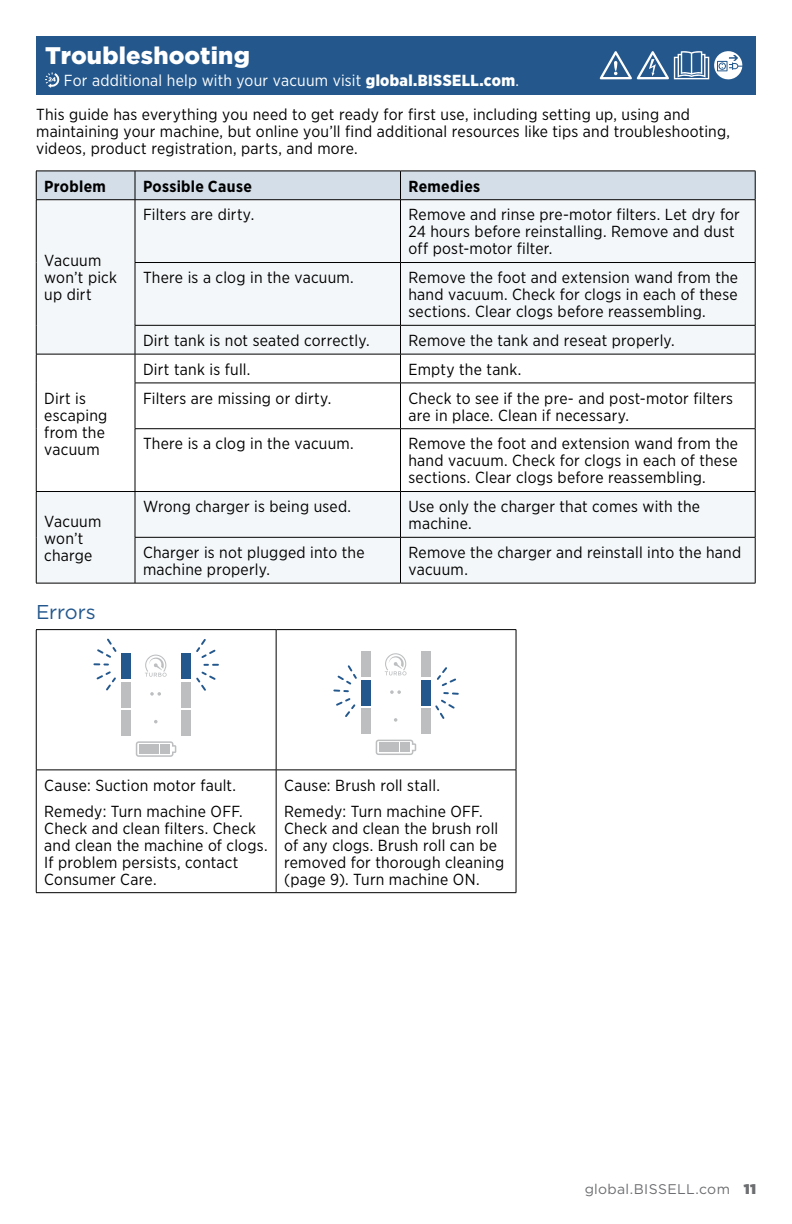
<style>
.page{position:relative;width:792px;height:1224px;background:#fff}
.page>*{position:absolute;margin:0;border:0;box-sizing:border-box;transform-origin:0 0}
.t1{font:900 24px "Gotham";letter-spacing:.005em;color:#fff}
.t2{font:20px "Gotham";letter-spacing:-.005em;color:#24588d}
.t3{font:16px/17px "Gotham Narrow";letter-spacing:.015em;color:#000}
.t4{font:700 16px "Gotham Narrow";letter-spacing:.02em;color:#000}
.t5{font:14px "Gotham";letter-spacing:.02em;color:#6d6e71}
.s1{color:#fff}
.s2{font-weight:900;color:#fff}
.s3{font-weight:900}
</style>
<div class="page">
<svg style="left:37px;top:200px;width:718px;height:383px;fill:#f4f7f9"></svg>
<hr style="left:36px;top:200px;width:1px;height:63px;background:#000">
<hr style="left:36px;top:263px;width:1px;height:62px;background:#000">
<svg style="left:36px;top:325px;width:1px;height:58px"></svg>
<hr style="left:36px;top:383px;width:1px;height:46px;background:#000">
<hr style="left:36px;top:429px;width:1px;height:62px;background:#000">
<hr style="left:36px;top:492px;width:1px;height:45px;background:#000">
<hr style="left:36px;top:537px;width:1px;height:46px;background:#000">
<div style="left:36px;top:171px;width:720px;height:29px;background:#d3dee8"></div>
<hr style="left:36px;top:199px;width:99px;height:1px;background:#000">
<hr style="left:135px;top:199px;width:265px;height:1px;background:#000">
<hr style="left:135px;top:200px;width:1px;height:62px;background:#000">
<hr style="left:400px;top:199px;width:355px;height:1px;background:#000">
<hr style="left:400px;top:200px;width:1px;height:62px;background:#000">
<hr style="left:755px;top:200px;width:1px;height:62px;background:#000">
<hr style="left:135px;top:262px;width:265px;height:1px;background:#000">
<hr style="left:135px;top:263px;width:1px;height:62px;background:#000">
<hr style="left:400px;top:262px;width:355px;height:1px;background:#000">
<hr style="left:400px;top:263px;width:1px;height:62px;background:#000">
<hr style="left:755px;top:263px;width:1px;height:62px;background:#000">
<hr style="left:135px;top:325px;width:265px;height:1px;background:#000">
<hr style="left:400px;top:325px;width:355px;height:1px;background:#000">
<hr style="left:36px;top:354px;width:99px;height:1px;background:#000">
<hr style="left:135px;top:354px;width:265px;height:1px;background:#000">
<svg style="left:135px;top:326px;width:1px;height:57px"></svg>
<hr style="left:400px;top:354px;width:355px;height:1px;background:#000">
<svg style="left:400px;top:326px;width:1px;height:57px"></svg>
<svg style="left:755px;top:326px;width:1px;height:57px"></svg>
<hr style="left:135px;top:383px;width:265px;height:1px;background:#000">
<hr style="left:135px;top:383px;width:1px;height:45px;background:#000">
<hr style="left:400px;top:383px;width:355px;height:1px;background:#000">
<hr style="left:400px;top:383px;width:1px;height:45px;background:#000">
<hr style="left:755px;top:383px;width:1px;height:45px;background:#000">
<hr style="left:135px;top:429px;width:1px;height:62px;background:#000">
<hr style="left:400px;top:429px;width:1px;height:62px;background:#000">
<hr style="left:755px;top:429px;width:1px;height:62px;background:#000">
<hr style="left:36px;top:491px;width:99px;height:1px;background:#000">
<hr style="left:36px;top:583px;width:99px;height:1px;background:#000">
<hr style="left:135px;top:428px;width:265px;height:1px;background:#000">
<hr style="left:400px;top:428px;width:355px;height:1px;background:#000">
<hr style="left:135px;top:491px;width:265px;height:1px;background:#000">
<hr style="left:135px;top:492px;width:1px;height:45px;background:#000">
<hr style="left:400px;top:491px;width:355px;height:1px;background:#000">
<hr style="left:400px;top:492px;width:1px;height:45px;background:#000">
<hr style="left:755px;top:492px;width:1px;height:45px;background:#000">
<hr style="left:135px;top:537px;width:265px;height:1px;background:#000">
<hr style="left:135px;top:538px;width:1px;height:45px;background:#000">
<hr style="left:400px;top:537px;width:355px;height:1px;background:#000">
<hr style="left:400px;top:538px;width:1px;height:45px;background:#000">
<hr style="left:755px;top:538px;width:1px;height:45px;background:#000">
<hr style="left:135px;top:583px;width:265px;height:1px;background:#000">
<hr style="left:400px;top:583px;width:355px;height:1px;background:#000">
<div style="left:36px;top:36px;width:720px;height:59px;background:#24588d"></div>
<svg style="left:45px;top:72px;width:15px;height:16px"></svg>
<hr style="left:36px;top:629px;width:240px;height:1px;background:#000">
<hr style="left:36px;top:630px;width:1px;height:140px;background:#000">
<hr style="left:276px;top:629px;width:240px;height:1px;background:#000">
<hr style="left:276px;top:630px;width:1px;height:140px;background:#000">
<hr style="left:516px;top:630px;width:1px;height:140px;background:#000">
<hr style="left:36px;top:770px;width:240px;height:1px;background:#000">
<hr style="left:36px;top:770px;width:1px;height:122px;background:#000">
<hr style="left:276px;top:770px;width:240px;height:1px;background:#000">
<hr style="left:276px;top:770px;width:1px;height:122px;background:#000">
<hr style="left:516px;top:770px;width:1px;height:122px;background:#000">
<hr style="left:36px;top:892px;width:240px;height:1px;background:#000">
<hr style="left:276px;top:892px;width:240px;height:1px;background:#000">
<svg style="left:136px;top:741px;width:40px;height:16px"></svg>
<svg style="left:150px;top:692px;width:11px;height:4px"></svg>
<div style="left:181px;top:710px;width:10px;height:26px;background:#bcbec0"></div>
<div style="left:160px;top:744px;width:10px;height:10px;background:#bcbec0"></div>
<div style="left:150px;top:744px;width:9px;height:10px;background:#bcbec0"></div>
<div style="left:139px;top:744px;width:9px;height:10px;background:#bcbec0"></div>
<div style="left:181px;top:682px;width:10px;height:25px;background:#bcbec0"></div>
<div style="left:181px;top:653px;width:10px;height:26px;background:#24588d"></div>
<div style="left:121px;top:710px;width:9px;height:26px;background:#bcbec0"></div>
<div style="left:121px;top:682px;width:9px;height:25px;background:#bcbec0"></div>
<div style="left:121px;top:653px;width:9px;height:26px;background:#24588d"></div>
<svg style="left:94px;top:638px;width:23px;height:53px"></svg>
<svg style="left:196px;top:639px;width:22px;height:52px"></svg>
<svg style="left:145px;top:655px;width:22px;height:22px"></svg>
<svg style="left:376px;top:740px;width:40px;height:15px"></svg>
<svg style="left:390px;top:690px;width:11px;height:4px"></svg>
<svg style="left:394px;top:718px;width:3px;height:4px"></svg>
<svg style="left:385px;top:653px;width:22px;height:22px"></svg>
<div style="left:421px;top:709px;width:9px;height:25px;background:#bcbec0"></div>
<div style="left:400px;top:743px;width:10px;height:9px;background:#bcbec0"></div>
<div style="left:390px;top:743px;width:9px;height:9px;background:#bcbec0"></div>
<div style="left:379px;top:743px;width:9px;height:9px;background:#bcbec0"></div>
<div style="left:421px;top:680px;width:9px;height:26px;background:#24588d"></div>
<div style="left:421px;top:652px;width:9px;height:25px;background:#bcbec0"></div>
<div style="left:361px;top:709px;width:9px;height:25px;background:#bcbec0"></div>
<div style="left:361px;top:680px;width:9px;height:26px;background:#24588d"></div>
<div style="left:361px;top:652px;width:9px;height:25px;background:#bcbec0"></div>
<svg style="left:333px;top:665px;width:24px;height:52px"></svg>
<svg style="left:435px;top:667px;width:24px;height:52px"></svg>
<svg style="left:600px;top:51px;width:142px;height:28px"></svg>
<h1 class="t1" style="left:45px;top:39px;width:206px">Troubleshooting</h1>
<p class="t3" style="left:36px;top:62px;width:655px;line-height:34.4px;text-indent:28px"><span class="s1">For additional help with your vacuum visit</span> <span class="s2">global.BISSELL.com</span><span class="s1">.<br></span>This guide has everything you need to get ready for first use, including setting up, using and</p>
<p class="t3" style="left:36px;top:123px;width:696px">maintaining your machine, but online you’ll find additional resources like tips and troubleshooting, videos, product registration, parts, and more.</p>
<p class="t4" style="left:44px;top:176px;width:63px">Problem</p>
<p class="t4" style="left:143px;top:176px;width:110px">Possible Cause</p>
<p class="t4" style="left:409px;top:176px;width:73px">Remedies</p>
<p class="t3" style="left:44px;top:252px;width:74px">Vacuum won’t pick up dirt</p>
<p class="t3" style="left:44px;top:389px;width:65px">Dirt is escaping from the vacuum</p>
<p class="t3" style="left:44px;top:512px;width:59px">Vacuum won’t charge</p>
<p class="t2" style="left:36px;top:599px;width:61px">Errors</p>
<p class="t3" style="left:143px;top:206px;width:113px">Filters are dirty.</p>
<p class="t3" style="left:409px;top:206px;width:333px">Remove and rinse pre-motor filters. Let dry for<br>24 hours before reinstalling. Remove and dust off post-motor filter.</p>
<p class="t3" style="left:143px;top:269px;width:212px">There is a clog in the vacuum.</p>
<p class="t3" style="left:409px;top:269px;width:331px;text-align:justify">Remove the foot and extension wand from the hand vacuum. Check for clogs in each of these sections. Clear clogs before reassembling.</p>
<p class="t3" style="left:143px;top:332px;width:228px">Dirt tank is not seated correctly.</p>
<p class="t3" style="left:409px;top:332px;width:268px">Remove the tank and reseat properly.</p>
<p class="t3" style="left:143px;top:360px;width:109px">Dirt tank is full.</p>
<p class="t3" style="left:409px;top:360px;width:114px">Empty the tank.</p>
<p class="t3" style="left:143px;top:389px;width:190px">Filters are missing or dirty.</p>
<p class="t3" style="left:409px;top:389px;width:326px">Check to see if the pre- and post-motor filters are in place. Clean if necessary.</p>
<p class="t3" style="left:143px;top:435px;width:212px">There is a clog in the vacuum.</p>
<p class="t3" style="left:409px;top:435px;width:331px;text-align:justify">Remove the foot and extension wand from the hand vacuum. Check for clogs in each of these sections. Clear clogs before reassembling.</p>
<p class="t3" style="left:143px;top:498px;width:210px">Wrong charger is being used.</p>
<p class="t3" style="left:409px;top:498px;width:293px">Use only the charger that comes with the machine.</p>
<p class="t3" style="left:143px;top:544px;width:223px">Charger is not plugged into the machine properly.</p>
<p class="t3" style="left:409px;top:544px;width:334px">Remove the charger and reinstall into the hand vacuum.</p>
<p class="t3" style="left:44px;top:772px;width:200px;line-height:26px">Cause: Suction motor fault.<br>Remedy: Turn machine OFF.</p>
<p class="t3" style="left:44px;top:819px;width:225px">Check and clean filters. Check and clean the machine of clogs.<br>If problem persists, contact<br>Consumer Care.</p>
<p class="t3" style="left:284px;top:772px;width:200px;line-height:26px">Cause: Brush roll stall.<br>Remedy: Turn machine OFF.</p>
<p class="t3" style="left:284px;top:819px;width:222px">Check and clean the brush roll of any clogs. Brush roll can be removed for thorough cleaning (page 9). Turn machine ON.</p>
<p class="t5" style="left:585px;top:1180px;width:173px">global.BISSELL.com <span class="s3">11</span></p>
</div>
